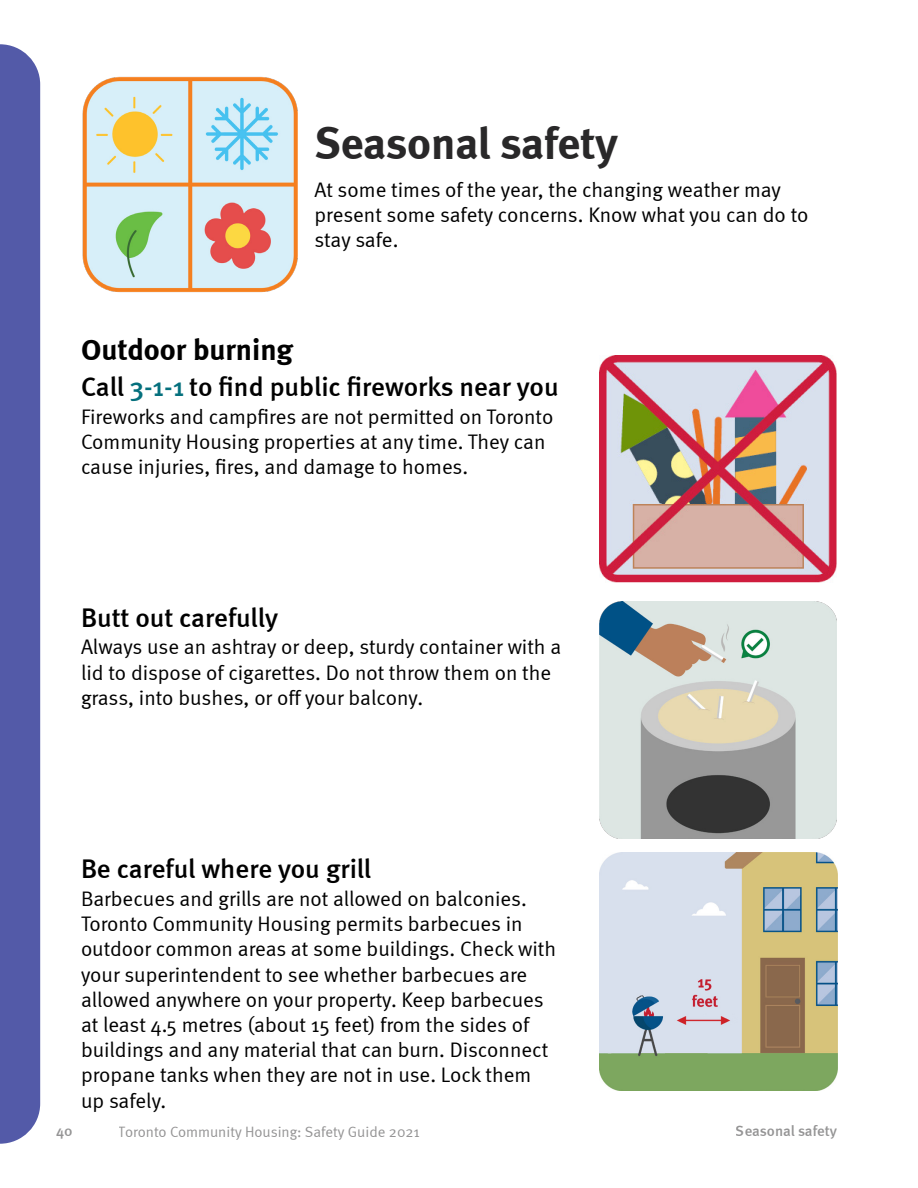
<style>
.page{position:relative;width:918px;height:1188px;background:#fff}
.page>*{position:absolute;margin:0;border:0;box-sizing:border-box;transform-origin:0 0}
.H2_-_Section_Header{font:700 45px "Meta";letter-spacing:-.005em;color:#292829}
.H3_-_Paragraph_Heade{font:700 30px "Meta";color:#000}
.H4_-_Sub_Paragraph_T{font:500 27px "Meta";color:#000}
.Body_Copy{font:21px/25.2px "Meta Normal";color:#000}
.t1{font:15px "Meta Normal";color:#292829}
.t2{font:500 15px "Meta";color:#292829}
.s1{color:#05707d}
</style>
<div class="page">
<img style="left:599px;top:601px;width:238px;height:238px">
<img style="left:599px;top:355px;width:238px;height:227px">
<img style="left:599px;top:853px;width:238px;height:237px">
<img style="left:82px;top:76px;width:215px;height:216px">
<div style="left:0;top:44px;width:40px;height:1100px;background:#535aa8"></div>
<h2 class="H2_-_Section_Header" style="left:314px;top:117px;width:305px">Seasonal safety</h2>
<p class="Body_Copy" style="left:314px;top:176px;width:495px">At some times of the year, the changing weather may present some safety concerns. Know what you can do to stay safe.</p>
<h3 class="H3_-_Paragraph_Heade" style="left:81px;top:331px;width:214px">Outdoor burning</h3>
<p class="H4_-_Sub_Paragraph_T" style="left:81px;top:371px;width:479px">Call <span class="s1">3-1-1</span> to find public fireworks near you</p>
<p class="Body_Copy" style="left:81px;top:404px;width:474px">Fireworks and campfires are not permitted on Toronto<br>Community Housing properties at any time. They can cause injuries, fires, and damage to homes.</p>
<h4 class="H4_-_Sub_Paragraph_T" style="left:81px;top:602px;width:199px">Butt out carefully</h4>
<p class="Body_Copy" style="left:81px;top:634px;width:482px">Always use an ashtray or deep, sturdy container with a lid to dispose of cigarettes. Do not throw them on the grass, into bushes, or off your balcony.</p>
<h4 class="H4_-_Sub_Paragraph_T" style="left:81px;top:853px;width:292px">Be careful where you grill</h4>
<p class="Body_Copy" style="left:81px;top:886px;width:477px">Barbecues and grills are not allowed on balconies.<br>Toronto Community Housing permits barbecues in outdoor common areas at some buildings. Check with your superintendent to see whether barbecues are allowed anywhere on your property. Keep barbecues at least 4.5 metres (about 15 feet) from the sides of buildings and any material that can burn. Disconnect propane tanks when they are not in use. Lock them up safely.</p>
<p class="t2" style="left:56px;top:1122px;width:18px">40</p>
<p class="t1" style="left:119px;top:1123px;width:302px">Toronto Community Housing: Safety Guide 2021</p>
<p class="t2" style="left:736px;top:1122px;width:103px">Seasonal safety</p>
</div>
